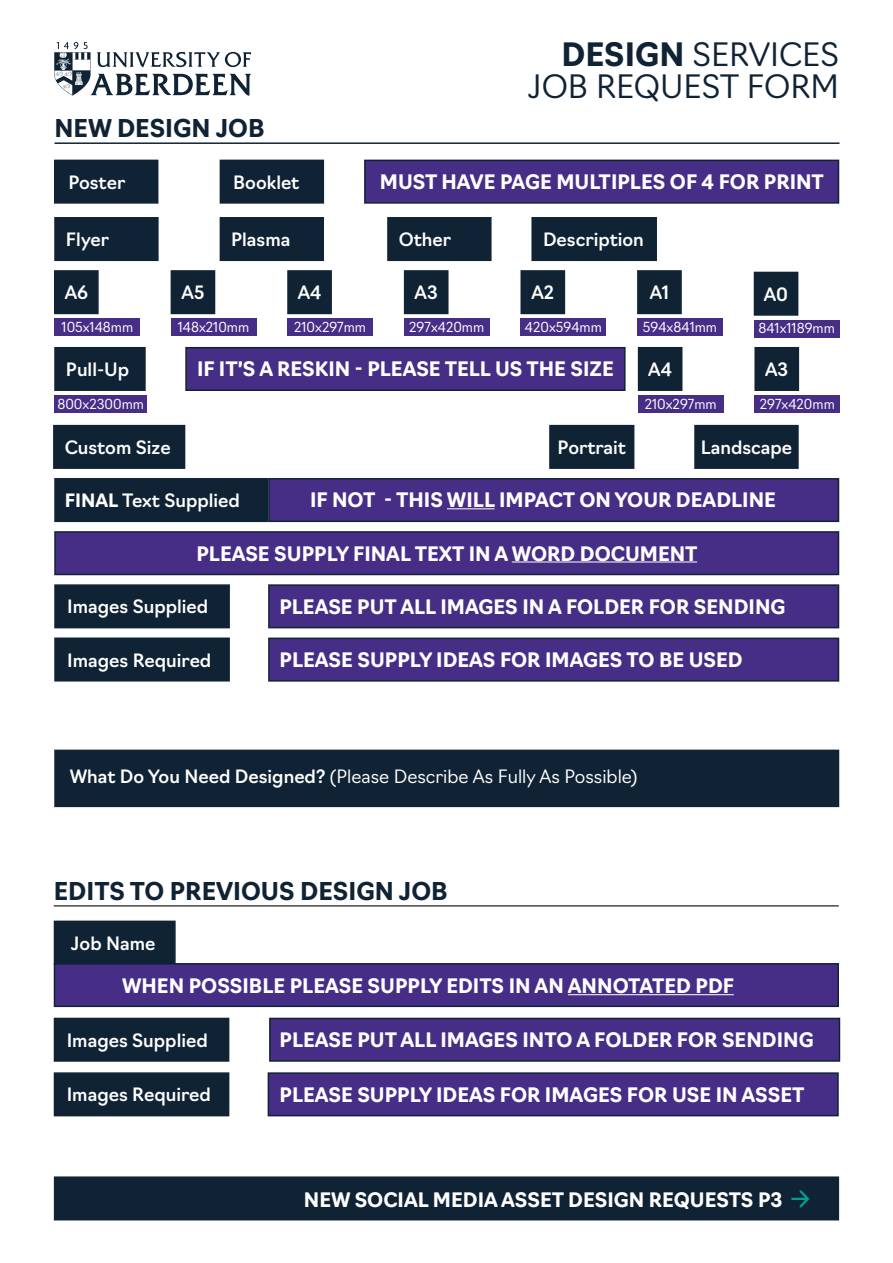
<style>
.page{position:relative;width:893px;height:1263px;background:#fff}
.page>*{position:absolute;margin:0;border:0;box-sizing:border-box;transform-origin:0 0}
.Job_Request_Form_Header{font:300 31.5px "Navigo";color:#102335}
.Section_Header{font:700 24px "Navigo";color:#102335}
.Daybreak_Box_Text_SHOUT{font:700 19.5px "Navigo";color:#fff}
.Blue_Box_Text{font:500 18px "Navigo";color:#fff}
.Blue_Box_Text-2{font:300 18px "Navigo";color:#fff}
.Page_Sizes{font:300 13.5px "Navigo";color:#fff}
.s1{font-weight:700}
.s2{font-weight:500}
.s3{font-size:22.5px;color:#00a092}
</style>
<div class="page">
<div style="left:54px;top:160px;width:104px;height:44px;background:#102335;border:2px solid #102335"></div>
<div style="left:54px;top:217px;width:105px;height:44px;background:#102335;border:2px solid #102335"></div>
<hr style="left:55px;top:142px;width:784px;height:2px;background:#102335">
<hr style="left:54px;top:905px;width:785px;height:1px;background:#474747">
<div style="left:54px;top:1072px;width:175px;height:44px;background:#102335;border:2px solid #102335"></div>
<div style="left:54px;top:1018px;width:175px;height:44px;background:#102335;border:2px solid #102335"></div>
<div style="left:268px;top:1072px;width:571px;height:44px;background:#462e87;border:2px solid #102335"></div>
<div style="left:269px;top:1018px;width:571px;height:44px;background:#462e87;border:2px solid #102335"></div>
<div style="left:54px;top:920px;width:122px;height:45px;background:#102335;border:2px solid #102335"></div>
<div style="left:54px;top:963px;width:785px;height:44px;background:#462e87;border:2px solid #102335"></div>
<hr style="left:568px;top:994px;width:166px;height:1px;background:#fff">
<div style="left:54px;top:531px;width:785px;height:44px;background:#462e87;border:2px solid #102335"></div>
<div style="left:268px;top:478px;width:571px;height:44px;background:#462e87;border:2px solid #102335"></div>
<div style="left:54px;top:478px;width:214px;height:44px;background:#102335"></div>
<div style="left:54px;top:637px;width:176px;height:44px;background:#102335;border:2px solid #102335"></div>
<div style="left:54px;top:584px;width:176px;height:44px;background:#102335;border:2px solid #102335"></div>
<hr style="left:447px;top:508px;width:48px;height:1px;background:#fff">
<div style="left:268px;top:638px;width:571px;height:44px;background:#462e87;border:2px solid #102335"></div>
<hr style="left:512px;top:561px;width:185px;height:1px;background:#fff">
<div style="left:268px;top:584px;width:571px;height:44px;background:#462e87;border:2px solid #102335"></div>
<div style="left:54px;top:750px;width:785px;height:57px;background:#102335"></div>
<div style="left:754px;top:272px;width:44px;height:44px;background:#102335"></div>
<div style="left:754px;top:320px;width:85px;height:17px;background:#462e87"></div>
<div style="left:637px;top:270px;width:45px;height:44px;background:#102335;border:2px solid #102335"></div>
<div style="left:637px;top:319px;width:86px;height:17px;background:#462e87"></div>
<div style="left:520px;top:270px;width:45px;height:44px;background:#102335;border:2px solid #102335"></div>
<div style="left:520px;top:319px;width:86px;height:17px;background:#462e87"></div>
<div style="left:404px;top:270px;width:44px;height:44px;background:#102335"></div>
<div style="left:404px;top:319px;width:86px;height:17px;background:#462e87"></div>
<div style="left:287px;top:270px;width:45px;height:44px;background:#102335;border:2px solid #102335"></div>
<div style="left:287px;top:319px;width:86px;height:17px;background:#462e87"></div>
<div style="left:171px;top:270px;width:44px;height:44px;background:#102335"></div>
<div style="left:171px;top:319px;width:85px;height:17px;background:#462e87"></div>
<div style="left:54px;top:270px;width:45px;height:44px;background:#102335;border:2px solid #102335"></div>
<div style="left:55px;top:319px;width:85px;height:17px;background:#462e87"></div>
<div style="left:53px;top:425px;width:132px;height:44px;background:#102335;border:2px solid #102335"></div>
<div style="left:549px;top:425px;width:85px;height:44px;background:#102335;border:2px solid #102335"></div>
<div style="left:694px;top:425px;width:105px;height:44px;background:#102335;border:2px solid #102335"></div>
<div style="left:220px;top:160px;width:104px;height:44px;background:#102335;border:2px solid #102335"></div>
<div style="left:185px;top:347px;width:441px;height:44px;background:#462e87;border:2px solid #102335"></div>
<div style="left:387px;top:217px;width:105px;height:44px;background:#102335;border:2px solid #102335"></div>
<div style="left:531px;top:217px;width:126px;height:44px;background:#102335"></div>
<div style="left:54px;top:347px;width:92px;height:44px;background:#102335;border:2px solid #102335"></div>
<div style="left:754px;top:347px;width:45px;height:44px;background:#102335"></div>
<div style="left:754px;top:395px;width:86px;height:17px;background:#462e87"></div>
<div style="left:638px;top:347px;width:44px;height:44px;background:#102335"></div>
<div style="left:638px;top:395px;width:86px;height:17px;background:#462e87"></div>
<div style="left:54px;top:395px;width:93px;height:17px;background:#462e87"></div>
<svg style="left:54px;top:42px;width:197px;height:54px"></svg>
<div style="left:364px;top:160px;width:475px;height:44px;background:#462e87;border:2px solid #102335"></div>
<div style="left:220px;top:217px;width:104px;height:44px;background:#102335"></div>
<div style="left:54px;top:1176px;width:785px;height:44px;background:#102335;border:2px solid #102335"></div>
<h2 class="Section_Header" style="left:55px;top:109px;width:211px">NEW DESIGN JOB</h2>
<h3 class="Blue_Box_Text" style="left:68px;top:168px;width:58px">Poster</h3>
<h3 class="Blue_Box_Text" style="left:233px;top:168px;width:68px">Booklet</h3>
<h1 class="Job_Request_Form_Header" style="left:561px;top:30px;width:279px"><span class="s1">DESIGN</span> SERVICES</h1>
<h1 class="Job_Request_Form_Header" style="left:528px;top:61px;width:313px">JOB REQUEST FORM</h1>
<p class="Daybreak_Box_Text_SHOUT" style="left:380px;top:167px;width:446px">MUST HAVE PAGE MULTIPLES OF 4 FOR PRINT</p>
<h3 class="Blue_Box_Text" style="left:66px;top:225px;width:45px">Flyer</h3>
<h3 class="Blue_Box_Text" style="left:65px;top:278px;width:25px">A6</h3>
<p class="Page_Sizes" style="left:62px;top:316px;width:73px">105x148mm</p>
<h3 class="Blue_Box_Text" style="left:231px;top:225px;width:61px">Plasma</h3>
<h3 class="Blue_Box_Text" style="left:182px;top:278px;width:24px">A5</h3>
<p class="Page_Sizes" style="left:178px;top:316px;width:73px">148x210mm</p>
<h3 class="Blue_Box_Text" style="left:298px;top:278px;width:25px">A4</h3>
<p class="Page_Sizes" style="left:294px;top:316px;width:73px">210x297mm</p>
<h3 class="Blue_Box_Text" style="left:399px;top:225px;width:54px">Other</h3>
<h3 class="Blue_Box_Text" style="left:543px;top:225px;width:102px">Description</h3>
<h3 class="Blue_Box_Text" style="left:415px;top:278px;width:25px">A3</h3>
<p class="Page_Sizes" style="left:409px;top:316px;width:76px">297x420mm</p>
<h3 class="Blue_Box_Text" style="left:531px;top:278px;width:24px">A2</h3>
<p class="Page_Sizes" style="left:525px;top:316px;width:78px">420x594mm</p>
<h3 class="Blue_Box_Text" style="left:650px;top:278px;width:21px">A1</h3>
<p class="Page_Sizes" style="left:643px;top:316px;width:76px">594x841mm</p>
<h3 class="Blue_Box_Text" style="left:764px;top:280px;width:26px">A0</h3>
<p class="Page_Sizes" style="left:758px;top:318px;width:78px">841x1189mm</p>
<p class="Daybreak_Box_Text_SHOUT" style="left:197px;top:354px;width:418px">IF IT’S A RESKIN - PLEASE TELL US THE SIZE</p>
<h3 class="Blue_Box_Text" style="left:66px;top:355px;width:65px">Pull-Up</h3>
<h3 class="Blue_Box_Text" style="left:765px;top:355px;width:25px">A3</h3>
<p class="Page_Sizes" style="left:760px;top:393px;width:76px">297x420mm</p>
<h3 class="Blue_Box_Text" style="left:648px;top:355px;width:25px">A4</h3>
<p class="Page_Sizes" style="left:57px;top:393px;width:88px">800x2300mm</p>
<p class="Page_Sizes" style="left:645px;top:393px;width:73px">210x297mm</p>
<h3 class="Blue_Box_Text" style="left:65px;top:433px;width:108px">Custom Size</h3>
<h3 class="Blue_Box_Text" style="left:558px;top:433px;width:70px">Portrait</h3>
<h3 class="Blue_Box_Text" style="left:701px;top:433px;width:93px">Landscape</h3>
<h3 class="Blue_Box_Text" style="left:65px;top:486px;width:177px"><span class="s1">FINAL</span> Text Supplied</h3>
<p class="Daybreak_Box_Text_SHOUT" style="left:310px;top:485px;width:467px">IF NOT - THIS WILL IMPACT ON YOUR DEADLINE</p>
<p class="Daybreak_Box_Text_SHOUT" style="left:196px;top:538px;width:503px">PLEASE SUPPLY FINAL TEXT IN A WORD DOCUMENT</p>
<p class="Daybreak_Box_Text_SHOUT" style="left:279px;top:592px;width:508px">PLEASE PUT ALL IMAGES IN A FOLDER FOR SENDING</p>
<h3 class="Blue_Box_Text" style="left:67px;top:593px;width:143px">Images Supplied</h3>
<h3 class="Blue_Box_Text" style="left:67px;top:646px;width:146px">Images Required</h3>
<p class="Daybreak_Box_Text_SHOUT" style="left:280px;top:645px;width:465px">PLEASE SUPPLY IDEAS FOR IMAGES TO BE USED</p>
<h3 class="Blue_Box_Text-2" style="left:70px;top:763px;width:569px"><span class="s2">What Do You Need Designed?</span> (Please Describe As Fully As Possible)</h3>
<h2 class="Section_Header" style="left:54px;top:872px;width:395px">EDITS TO PREVIOUS DESIGN JOB</h2>
<h3 class="Blue_Box_Text" style="left:71px;top:929px;width:86px">Job Name</h3>
<p class="Daybreak_Box_Text_SHOUT" style="left:122px;top:971px;width:614px">WHEN POSSIBLE PLEASE SUPPLY EDITS IN AN ANNOTATED PDF</p>
<h3 class="Blue_Box_Text" style="left:67px;top:1026px;width:143px">Images Supplied</h3>
<h3 class="Blue_Box_Text" style="left:67px;top:1081px;width:146px">Images Required</h3>
<p class="Daybreak_Box_Text_SHOUT" style="left:279px;top:1024px;width:536px">PLEASE PUT ALL IMAGES INTO A FOLDER FOR SENDING</p>
<p class="Daybreak_Box_Text_SHOUT" style="left:279px;top:1080px;width:527px">PLEASE SUPPLY IDEAS FOR IMAGES FOR USE IN ASSET</p>
<p class="Daybreak_Box_Text_SHOUT" style="left:304px;top:1184px;width:511px">NEW SOCIAL MEDIA ASSET DESIGN REQUESTS P3 <span class="s3">→</span></p>
</div>
